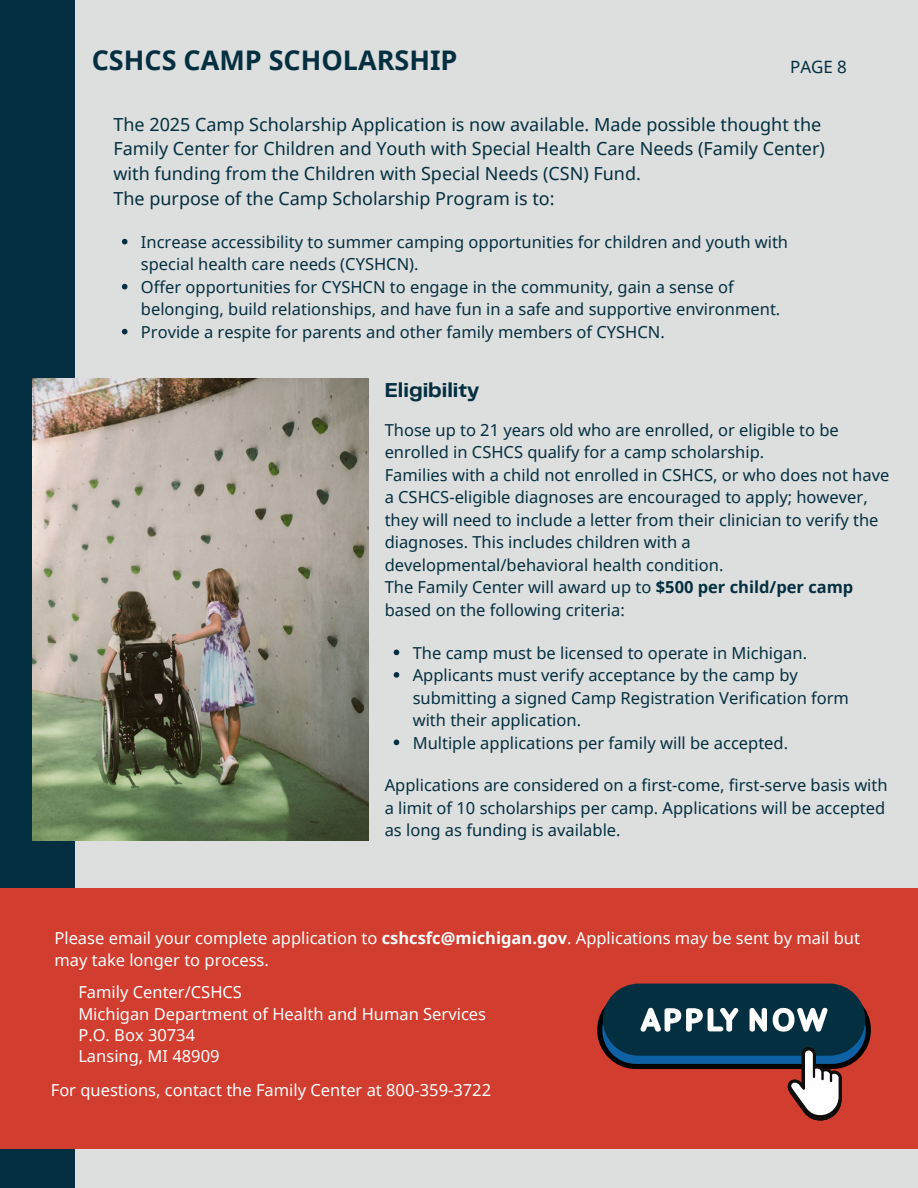
<style>
.page{position:relative;width:918px;height:1188px;background:#dddede}
.page>*{position:absolute;margin:0;border:0;box-sizing:border-box;transform-origin:0 0}
.t1{font:700 27px "Noto Sans";color:#032f40}
.t2{font:700 21px "Telegraf";color:#032f40}
.t3{font:18px/24.8px "Noto Sans";color:#032f40}
.t4{font:16.95px "Noto Sans";color:#032f40}
.t5{font:16.5px/22.5px "Noto Sans";color:#032f40}
.t6{font:16.5px/22.5px "Noto Sans";color:#fff}
.s1{font-weight:700}
</style>
<div class="page">
<div style="left:0;top:0;width:75px;height:1188px;background:#032f40"></div>
<div style="left:0;top:888px;width:918px;height:261px;background:#d13d2f"></div>
<div style="left:603px;top:984px;width:262px;height:72px;background:#032f40;border-radius:36px"></div>
<svg style="left:597px;top:991px;width:274px;height:130px"></svg>
<img style="left:32px;top:379px;width:337px;height:461px">
<svg style="left:122px;top:239px;width:6px;height:5px"></svg>
<svg style="left:122px;top:284px;width:6px;height:5px"></svg>
<svg style="left:122px;top:329px;width:6px;height:5px"></svg>
<svg style="left:394px;top:650px;width:5px;height:5px"></svg>
<svg style="left:394px;top:672px;width:5px;height:6px"></svg>
<svg style="left:394px;top:740px;width:5px;height:5px"></svg>
<p class="t1" style="left:92px;top:41px;width:367px">CSHCS CAMP SCHOLARSHIP</p>
<h3 class="t4" style="left:790px;top:55px;width:58px">PAGE 8</h3>
<p class="t3" style="left:114px;top:111px;width:713px">The 2025 Camp Scholarship Application is now available. Made possible thought the<br>Family Center for Children and Youth with Special Health Care Needs (Family Center) with funding from the Children with Special Needs (CSN) Fund.</p>
<p class="t3" style="left:114px;top:186px;width:443px">The purpose of the Camp Scholarship Program is to:</p>
<p class="t5" style="left:141px;top:230px;width:649px">Increase accessibility to summer camping opportunities for children and youth with special health care needs (CYSHCN).</p>
<p class="t5" style="left:141px;top:275px;width:641px">Offer opportunities for CYSHCN to engage in the community, gain a sense of belonging, build relationships, and have fun in a safe and supportive environment.</p>
<p class="t5" style="left:141px;top:320px;width:525px">Provide a respite for parents and other family members of CYSHCN.</p>
<p class="t2" style="left:385px;top:381px;width:96px">Eligibility</p>
<p class="t5" style="left:385px;top:418px;width:456px">Those up to 21 years old who are enrolled, or eligible to be enrolled in CSHCS qualify for a camp scholarship.</p>
<p class="t5" style="left:385px;top:463px;width:506px">Families with a child not enrolled in CSHCS, or who does not have a CSHCS-eligible diagnoses are encouraged to apply; however, they will need to include a letter from their clinician to verify the diagnoses. This includes children with a developmental/behavioral health condition.</p>
<p class="t5" style="left:385px;top:576px;width:470px">The Family Center will award up to <span class="s1">$500 per child/per camp </span>based on the following criteria:</p>
<p class="t5" style="left:413px;top:641px;width:396px">The camp must be licensed to operate in Michigan.</p>
<p class="t5" style="left:413px;top:663px;width:438px">Applicants must verify acceptance by the camp by submitting a signed Camp Registration Verification form with their application.</p>
<p class="t5" style="left:413px;top:731px;width:377px">Multiple applications per family will be accepted.</p>
<p class="t5" style="left:385px;top:774px;width:505px">Applications are considered on a first-come, first-serve basis with a limit of 10 scholarships per camp. Applications will be accepted as long as funding is available.</p>
<p class="t6" style="left:54px;top:926px;width:807px">Please email your complete application to <span class="s1">cshcsfc@michigan.gov</span>. Applications may be sent by mail but may take longer to process.</p>
<p class="t6" style="left:78px;top:981px;width:165px">Family Center/CSHCS</p>
<p class="t6" style="left:78px;top:1002px;width:409px">Michigan Department of Health and Human Services</p>
<h2 class="t6" style="left:78px;top:1023px;width:118px">P.O. Box 30734</h2>
<p class="t6" style="left:78px;top:1045px;width:143px">Lansing, MI 48909</p>
<h1 class="t6" style="left:51px;top:1078px;width:442px">For questions, contact the Family Center at 800-359-3722</h1>
</div>
